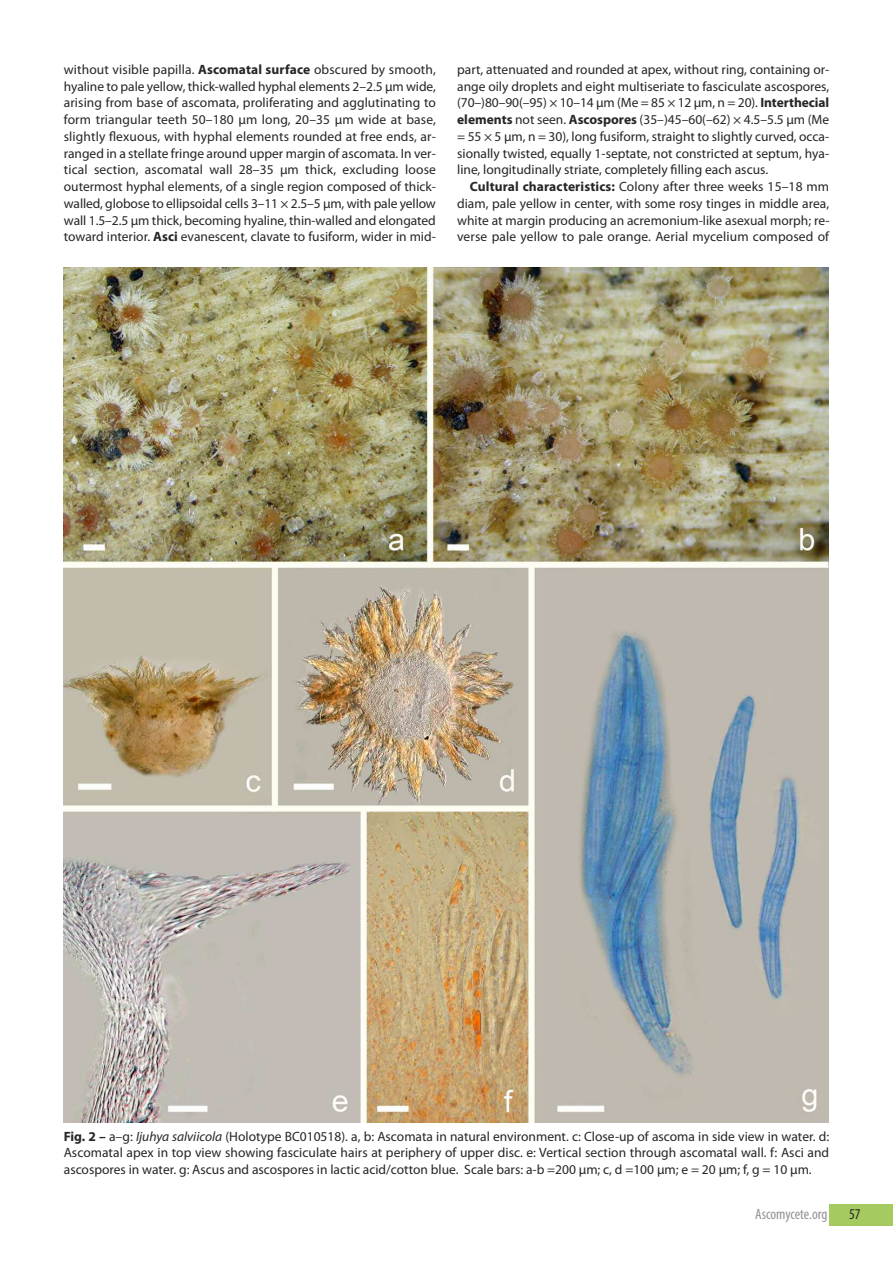
<style>
.page{position:relative;width:893px;height:1263px;background:#fff}
.page>*{position:absolute;margin:0;border:0;box-sizing:border-box;transform-origin:0 0}
.t1{font:condensed 15px "Myriad Pro";letter-spacing:-.005em;color:#939293}
.t2{font:condensed 15px "Myriad Pro";color:#272526}
.t3{font:13.5px/16.8px "Myriad Pro";color:#272526;text-align:justify}
.s1{font-weight:700}
.s2{font-style:italic}
</style>
<div class="page">
<div style="left:829px;top:1204px;width:64px;height:22px;background:#a5ca5f"></div>
<img style="left:63px;top:267px;width:766px;height:856px">
<p class="t3" style="left:64px;top:62px;width:374px">without visible papilla. <span class="s1">Ascomatal surface</span> obscured by smooth, hyaline to pale yellow, thick-walled hyphal elements 2–2.5 μm wide, arising from base of ascomata, proliferating and agglutinating to form triangular teeth 50–180 μm long, 20–35 µm wide at base, slightly flexuous, with hyphal elements rounded at free ends, ar&shy;ranged in a stellate fringe around upper margin of ascomata. in ver&shy;tical section, ascomatal wall 28–35 µm thick, excluding loose outermost hyphal elements, of a single region composed of thick&shy;walled, globose to ellipsoidal cells 3–11 × 2.5–5 µm, with pale yellow wall 1.5–2.5 µm thick, becoming hyaline, thin-walled and elongated toward interior. <span class="s1">Asci</span> evanescent, clavate to fusiform, wider in mid-</p>
<p class="t3" style="left:457px;top:62px;width:374px">part, attenuated and rounded at apex, without ring, containing or&shy;ange oily droplets and eight multiseriate to fasciculate ascospores, (70–)80–90(–95) × 10–14 µm (me = 85 × 12 µm, n = 20). <span class="s1">Interthecial elements</span> not seen. <span class="s1">Ascospores</span> (35–)45–60(–62) × 4.5–5.5 µm (me = 55 × 5 µm, n = 30), long fusiform, straight to slightly curved, occa&shy;sionally twisted, equally 1-septate, not constricted at septum, hya&shy;line, longitudinally striate, completely filling each ascus.</p>
<p class="t3" style="left:457px;top:179px;width:374px;text-indent:13px"><span class="s1">Cultural characteristics:</span> colony after three weeks 15–18 mm diam, pale yellow in center, with some rosy tinges in middle area, white at margin producing an acremonium-like asexual morph; re&shy;verse pale yellow to pale orange. aerial mycelium composed of</p>
<p class="t3" style="left:64px;top:1130px;width:767px;line-height:16.2px"><span class="s1">Fig. 2 –</span> a–g: <span class="s2">Ijuhya salviicola</span> (holotype Bc010518). a, b: ascomata in natural environment. c: close-up of ascoma in side view in water. d: ascomatal apex in top view showing fasciculate hairs at periphery of upper disc. e: Vertical section through ascomatal wall. f: asci and ascospores in water. g: ascus and ascospores in lactic acid/cotton blue. Scale bars: a-b =200 µm; c, d =100 µm; e = 20 µm; f, g = 10 µm.</p>
<p class="t1" style="left:755px;top:1208px;width:74px">Ascomycete.org</p>
<p class="t2" style="left:849px;top:1208px;width:13px">57</p>
</div>
